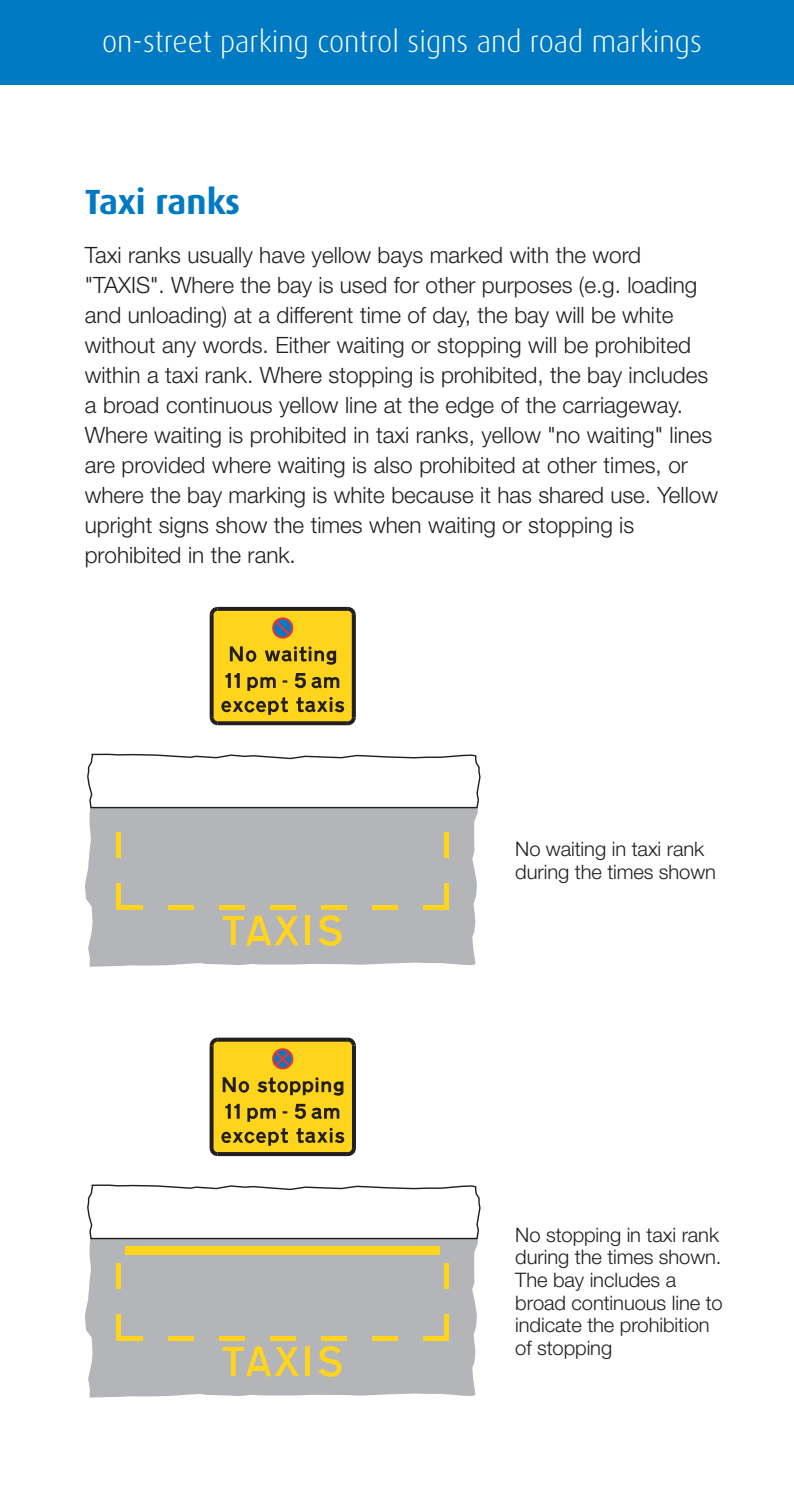
<style>
.page{position:relative;width:794px;height:1489px;background:#fff}
.page>*{position:absolute;margin:0;border:0;box-sizing:border-box;transform-origin:0 0}
.t1{font:700 35px "Dax";letter-spacing:-.01em;color:#007ac2}
.t2{font:300 30px "Dax";color:#fff}
.t3{font:300 22.5px/30px "Helvetica Neue LT";color:#231f20}
.t4{font:300 20px/22.5px "Helvetica Neue LT";letter-spacing:-.005em;color:#231f20}
</style>
<div class="page">
<div style="left:0;top:0;width:794px;height:85px;background:#007ac2"></div>
<svg style="left:210px;top:1037px;width:146px;height:118px"></svg>
<div style="left:85px;top:1239px;width:393px;height:158px;background:#b4b5b8"></div>
<svg style="left:87px;top:1184px;width:394px;height:55px"></svg>
<hr style="left:117px;top:1263px;width:4px;height:25px;background:#fed41d">
<hr style="left:117px;top:1314px;width:4px;height:25px;background:#fed41d">
<div style="left:444px;top:1263px;width:5px;height:25px;background:#fed41d"></div>
<div style="left:444px;top:1314px;width:5px;height:25px;background:#fed41d"></div>
<div style="left:117px;top:1335px;width:25px;height:5px;background:#fed41d"></div>
<div style="left:168px;top:1335px;width:25px;height:5px;background:#fed41d"></div>
<div style="left:219px;top:1335px;width:25px;height:5px;background:#fed41d"></div>
<div style="left:270px;top:1335px;width:25px;height:5px;background:#fed41d"></div>
<div style="left:321px;top:1335px;width:25px;height:5px;background:#fed41d"></div>
<div style="left:372px;top:1335px;width:25px;height:5px;background:#fed41d"></div>
<div style="left:423px;top:1335px;width:26px;height:5px;background:#fed41d"></div>
<div style="left:305px;top:1346px;width:5px;height:29px;background:#fed41d"></div>
<svg style="left:318px;top:1342px;width:23px;height:38px"></svg>
<svg style="left:223px;top:1346px;width:76px;height:30px"></svg>
<hr style="left:252px;top:1366px;width:13px;height:4px;background:#fed41d">
<div style="left:125px;top:1246px;width:315px;height:8px;background:#fed41d"></div>
<svg style="left:210px;top:607px;width:146px;height:118px"></svg>
<div style="left:85px;top:809px;width:393px;height:157px;background:#b4b5b8"></div>
<svg style="left:87px;top:753px;width:394px;height:56px"></svg>
<hr style="left:117px;top:832px;width:4px;height:26px;background:#fed41d">
<hr style="left:117px;top:883px;width:4px;height:26px;background:#fed41d">
<div style="left:444px;top:832px;width:5px;height:26px;background:#fed41d"></div>
<div style="left:444px;top:883px;width:5px;height:26px;background:#fed41d"></div>
<hr style="left:117px;top:905px;width:25px;height:4px;background:#fed41d">
<hr style="left:168px;top:905px;width:25px;height:4px;background:#fed41d">
<hr style="left:219px;top:905px;width:25px;height:4px;background:#fed41d">
<hr style="left:270px;top:905px;width:25px;height:4px;background:#fed41d">
<hr style="left:321px;top:905px;width:25px;height:4px;background:#fed41d">
<hr style="left:372px;top:905px;width:25px;height:4px;background:#fed41d">
<hr style="left:423px;top:905px;width:26px;height:4px;background:#fed41d">
<div style="left:305px;top:915px;width:5px;height:30px;background:#fed41d"></div>
<svg style="left:318px;top:911px;width:23px;height:38px"></svg>
<svg style="left:223px;top:915px;width:76px;height:30px"></svg>
<hr style="left:252px;top:936px;width:13px;height:4px;background:#fed41d">
<h2 class="t2" style="left:102px;top:25px;width:601px">on-street parking control signs and road markings</h2>
<h1 class="t1" style="left:85px;top:182px;width:157px">Taxi ranks</h1>
<p class="t3" style="left:85px;top:240px;width:634px">Taxi ranks usually have yellow bays marked with the word "TAXIS". Where the bay is used for other purposes (e.g. loading and unloading) at a different time of day, the bay will be white without any words. Either waiting or stopping will be prohibited within a taxi rank. Where stopping is prohibited, the bay includes a broad continuous yellow line at the edge of the carriageway.<br>Where waiting is prohibited in taxi ranks, yellow "no waiting" lines are provided where waiting is also prohibited at other times, or where the bay marking is white because it has shared use. Yellow upright signs show the times when waiting or stopping is prohibited in the rank.</p>
<p class="t4" style="left:515px;top:837px;width:202px">No waiting in taxi rank during the times shown</p>
<p class="t4" style="left:515px;top:1222px;width:209px">No stopping in taxi rank during the times shown.<br>The bay includes a broad continuous line to indicate the prohibition of stopping</p>
</div>
